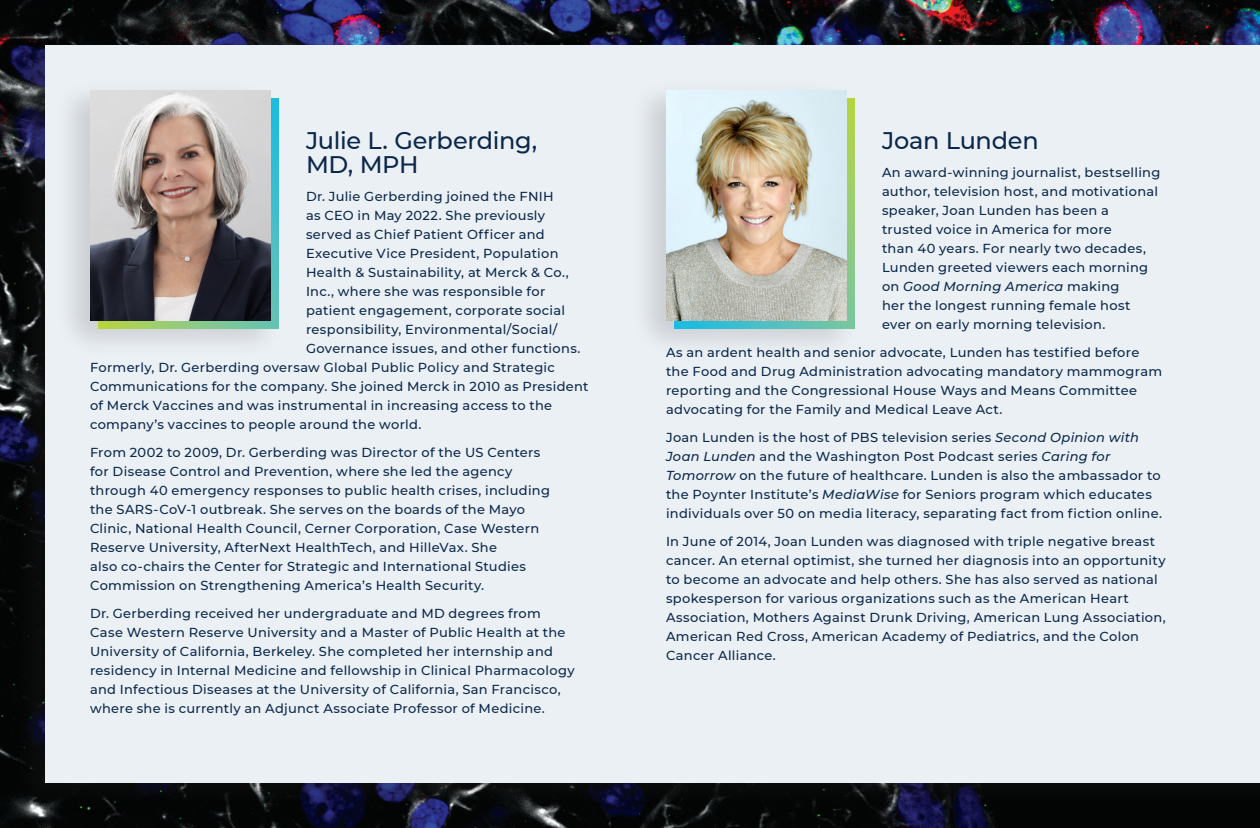
<style>
.page{position:relative;width:1260px;height:828px;background:#fff}
.page>*{position:absolute;margin:0;border:0;box-sizing:border-box;transform-origin:0 0}
.Awards_-_Names{font:500 24px/24px "Montserrat";letter-spacing:-.015em;color:#0b284a}
.BODY_-_SM__Navy{font:500 13px/19px "Montserrat";letter-spacing:.025em;color:#0b284a}
.BODY_-_SM__White{font:500 13px/19px "Montserrat";letter-spacing:.025em;color:#0b284a}
.s1{font-style:italic}
</style>
<div class="page">
<img style="left:0;top:0;width:1260px;height:828px">
<div style="left:13px;top:37px;width:1247px;height:771px;background:#231f20;opacity:.25"></div>
<div style="left:45px;top:45px;width:1215px;height:738px;background:#ebf0f5"></div>
<div style="left:54px;top:79px;width:230px;height:279px;background:#231f20;opacity:.15"></div>
<svg style="left:98px;top:98px;width:181px;height:231px;background:#63c3a8"></svg>
<img style="left:90px;top:90px;width:181px;height:231px">
<div style="left:630px;top:79px;width:230px;height:279px;background:#231f20;opacity:.15"></div>
<svg style="left:674px;top:98px;width:181px;height:231px;background:#76c695"></svg>
<img style="left:666px;top:90px;width:181px;height:231px">
<p class="Awards_-_Names" style="left:306px;top:128px;width:233px">Julie L. Gerberding,<br>MD, MPH</p>
<p class="BODY_-_SM__Navy" style="left:306px;top:187px;width:249px">Dr. Julie Gerberding joined the FNIH</p>
<p class="BODY_-_SM__Navy" style="left:306px;top:206px;width:241px">as CEO in May 2022. She previously</p>
<p class="BODY_-_SM__Navy" style="left:306px;top:225px;width:240px">served as Chief Patient Officer and</p>
<p class="BODY_-_SM__Navy" style="left:306px;top:244px;width:254px">Executive Vice President, Population</p>
<p class="BODY_-_SM__Navy" style="left:306px;top:263px;width:264px">Health &amp; Sustainability, at Merck &amp; Co.,</p>
<p class="BODY_-_SM__Navy" style="left:306px;top:282px;width:241px">Inc., where she was responsible for</p>
<p class="BODY_-_SM__Navy" style="left:306px;top:301px;width:261px">patient engagement, corporate social</p>
<p class="BODY_-_SM__Navy" style="left:306px;top:320px;width:253px">responsibility, Environmental/Social/</p>
<p class="BODY_-_SM__Navy" style="left:306px;top:339px;width:276px">Governance issues, and other functions.</p>
<p class="BODY_-_SM__Navy" style="left:90px;top:358px;width:466px">Formerly, Dr. Gerberding oversaw Global Public Policy and Strategic</p>
<p class="BODY_-_SM__Navy" style="left:90px;top:377px;width:500px">Communications for the company. She joined Merck in 2010 as President</p>
<p class="BODY_-_SM__Navy" style="left:90px;top:396px;width:464px">of Merck Vaccines and was instrumental in increasing access to the</p>
<p class="BODY_-_SM__Navy" style="left:90px;top:415px;width:333px">company’s vaccines to people around the world.</p>
<p class="BODY_-_SM__White" style="left:90px;top:443px;width:462px">From 2002 to 2009, Dr. Gerberding was Director of the US Centers for Disease Control and Prevention, where she led the agency through 40 emergency responses to public health crises, including the SARS-CoV-1 outbreak. She serves on the boards of the Mayo Clinic, National Health Council, Cerner Corporation, Case Western Reserve University, AfterNext HealthTech, and HilleVax. She<br>also co-chairs the Center for Strategic and International Studies Commission on Strengthening America’s Health Security.</p>
<p class="BODY_-_SM__White" style="left:90px;top:604px;width:486px">Dr. Gerberding received her undergraduate and MD degrees from Case Western Reserve University and a Master of Public Health at the University of California, Berkeley. She completed her internship and residency in Internal Medicine and fellowship in Clinical Pharmacology and Infectious Diseases at the University of California, San Francisco, where she is currently an Adjunct Associate Professor of Medicine.</p>
<p class="Awards_-_Names" style="left:882px;top:128px;width:158px">Joan Lunden</p>
<p class="BODY_-_SM__Navy" style="left:882px;top:163px;width:280px">An award-winning journalist, bestselling author, television host, and motivational speaker, Joan Lunden has been a trusted voice in America for more<br>than 40 years. For nearly two decades, Lunden greeted viewers each morning on <span class="s1">Good Morning America</span> making<br>her the longest running female host ever on early morning television.</p>
<p class="BODY_-_SM__Navy" style="left:666px;top:343px;width:498px">As an ardent health and senior advocate, Lunden has testified before the Food and Drug Administration advocating mandatory mammogram reporting and the Congressional House Ways and Means Committee advocating for the Family and Medical Leave Act.</p>
<p class="BODY_-_SM__Navy" style="left:666px;top:428px;width:498px">Joan Lunden is the host of PBS television series <span class="s1">Second Opinion with Joan Lunden</span> and the Washington Post Podcast series <span class="s1">Caring for Tomorrow</span> on the future of healthcare. Lunden is also the ambassador to the Poynter Institute’s <span class="s1">MediaWise</span> for Seniors program which educates individuals over 50 on media literacy, separating fact from fiction online.</p>
<p class="BODY_-_SM__Navy" style="left:666px;top:532px;width:501px">In June of 2014, Joan Lunden was diagnosed with triple negative breast cancer. An eternal optimist, she turned her diagnosis into an opportunity to become an advocate and help others. She has also served as national spokesperson for various organizations such as the American Heart Association, Mothers Against Drunk Driving, American Lung Association, American Red Cross, American Academy of Pediatrics, and the Colon Cancer Alliance.</p>
</div>
